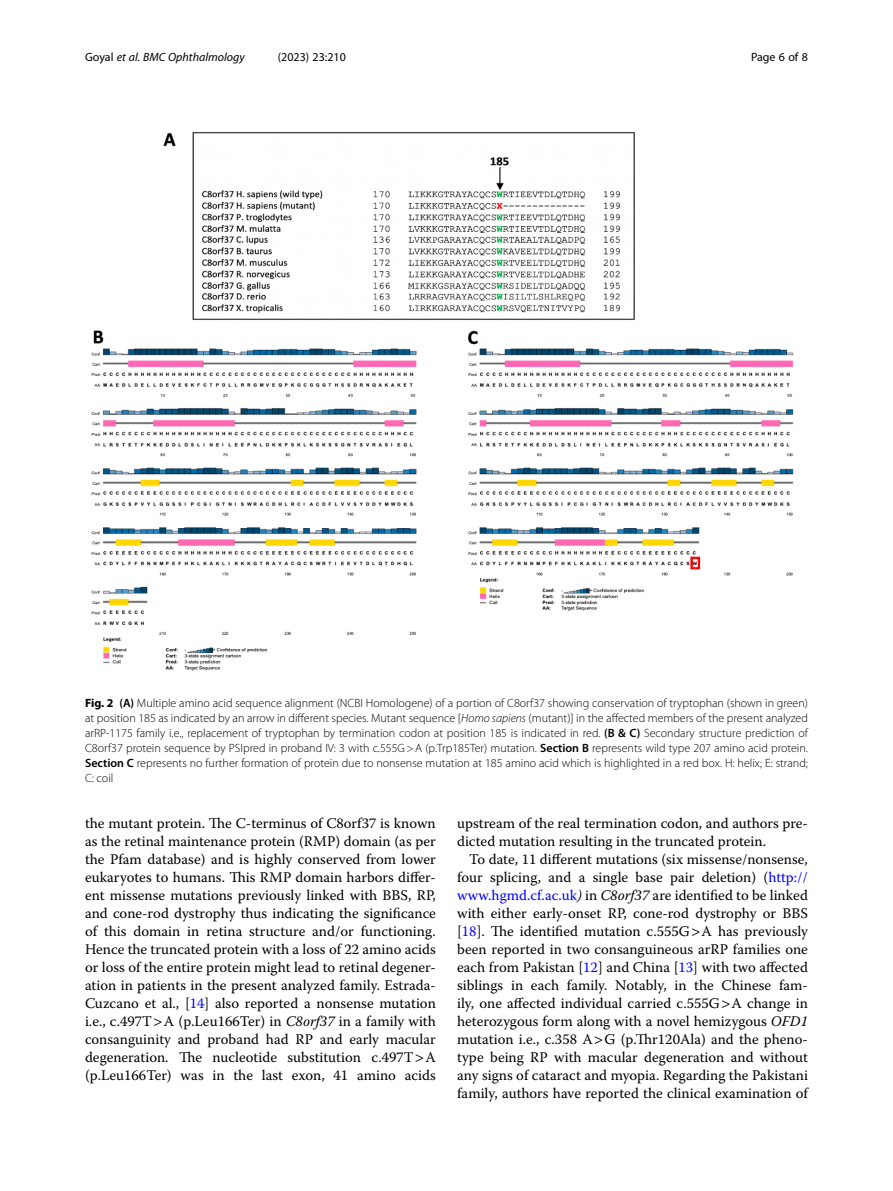
<style>
.page{position:relative;width:893px;height:1191px;background:#fff}
.page>*{position:absolute;margin:0;border:0;box-sizing:border-box;transform-origin:0 0}
.Body_Text_Indent{font:14.7px/18px "Warnock Pro";color:#000;text-align:justify}
.Figure_Caption{font:300 12px/15px "Myriad Pro";color:#000;text-align:justify}
.t1{font:italic 12px "Myriad Pro";color:#000}
.t2{font:12px "Myriad Pro";color:#000}
.s1{font-style:normal}
.s2{font-weight:700}
.s3{font-weight:600}
.s4{font-style:italic}
.s5{color:#00f}
</style>
<div class="page">
<img style="left:91px;top:132px;width:703px;height:539px">
<p class="t1" style="left:85px;top:50px;width:161px"><span class="s1">Goyal</span> et al. BMC Ophthalmology</p>
<p class="t2" style="left:278px;top:50px;width:70px">(2023) 23:210</p>
<p class="t2" style="left:751px;top:50px;width:58px">Page 6 of 8</p>
<p class="Figure_Caption" style="left:85px;top:695px;width:724px"><span class="s2">Fig. 2</span> <span class="s3">(A)</span> Multiple amino acid sequence alignment (NCBI Homologene) of a portion of C8orf37 showing conservation of tryptophan (shown in green) at position 185 as indicated by an arrow in different species. Mutant sequence [<span class="s4">Homo sapiens</span> (mutant)] in the affected members of the present analyzed arRP-1175 family i.e., replacement of tryptophan by termination codon at position 185 is indicated in red. <span class="s3">(B &amp; C)</span> Secondary structure prediction of C8orf37 protein sequence by PSIpred in proband IV: 3 with c.555G&gt;A (p.Trp185Ter) mutation. <span class="s3">Section B</span> represents wild type 207 amino acid protein.<br><span class="s3">Section C</span> represents no further formation of protein due to nonsense mutation at 185 amino acid which is highlighted in a red box. H: helix; E: strand; C: coil</p>
<p class="Body_Text_Indent" style="left:85px;top:814px;width:352px">the mutant protein. The C-terminus of C8orf37 is known as the retinal maintenance protein (RMP) domain (as per the Pfam database) and is highly conserved from lower eukaryotes to humans. This RMP domain harbors differ&shy;ent missense mutations previously linked with BBS, RP, and cone-rod dystrophy thus indicating the significance of this domain in retina structure and/or functioning.<br>Hence the truncated protein with a loss of 22 amino acids or loss of the entire protein might lead to retinal degener&shy;ation in patients in the present analyzed family. Estrada-Cuzcano et al., [<span class="s5">14</span>] also reported a nonsense mutation i.e., c.497T A (p.Leu166Ter) in <span class="s4">C8orf37</span> in a family with consanguinity and proband had RP and early macular degeneration. The nucleotide substitution c.497T A (p.Leu166Ter) was in the last exon, 41 amino acids</p>
<p class="Body_Text_Indent" style="left:457px;top:814px;width:352px">upstream of the real termination codon, and authors pre&shy;dicted mutation resulting in the truncated protein.</p>
<p class="Body_Text_Indent" style="left:457px;top:850px;width:352px;text-indent:12px">To date, 11 different mutations (six missense/nonsense, four splicing, and a single base pair deletion) (<span class="s5">http:// www.hgmd.cf.ac.uk</span><span class="s4">)</span> in <span class="s4">C8orf37</span> are identified to be linked with either early-onset RP, cone-rod dystrophy or BBS [<span class="s5">18</span>]. The identified mutation c.555G A has previously been reported in two consanguineous arRP families one each from Pakistan [<span class="s5">12</span>] and China [<span class="s5">13</span>] with two affected siblings in each family. Notably, in the Chinese fam&shy;ily, one affected individual carried c.555G A change in heterozygous form along with a novel hemizygous <span class="s4">OFD1 </span>mutation i.e., c.358 A G (p.Thr120Ala) and the pheno&shy;type being RP with macular degeneration and without any signs of cataract and myopia. Regarding the Pakistani family, authors have reported the clinical examination of</p>
</div>
